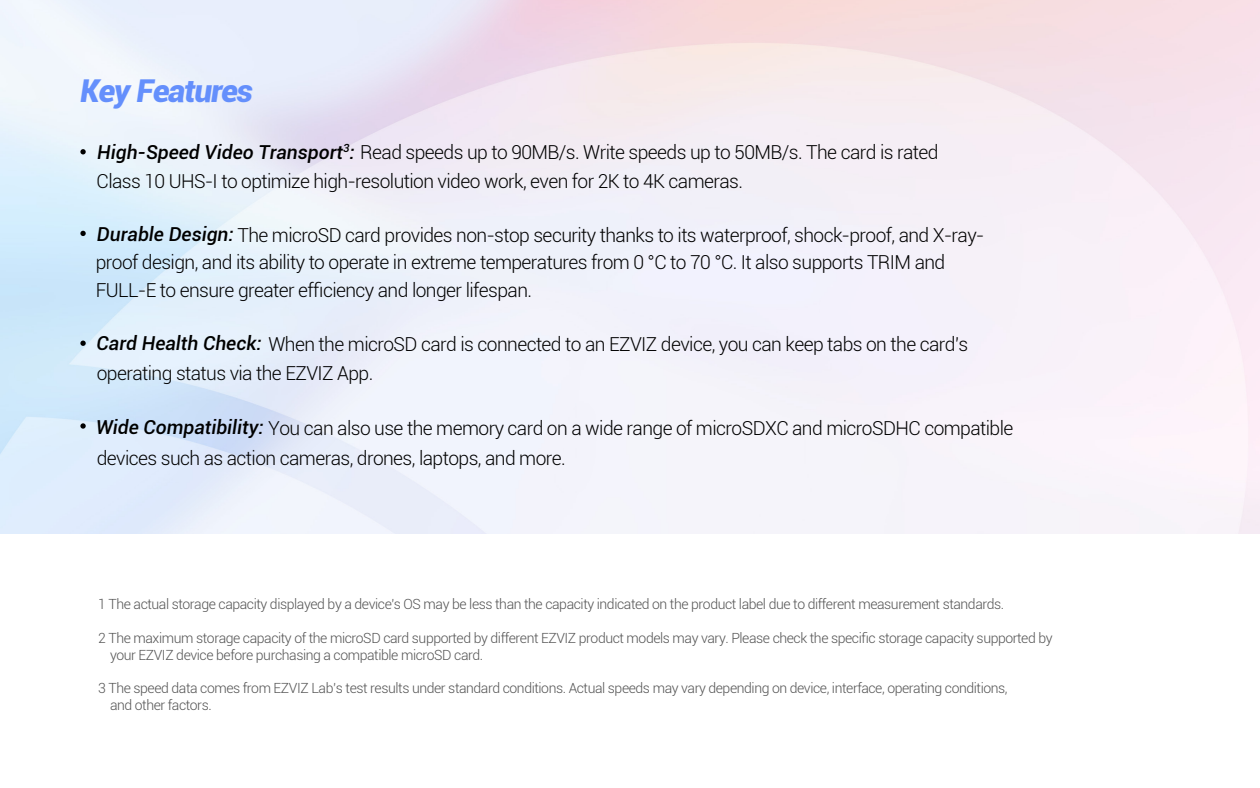
<style>
.page{position:relative;width:1260px;height:788px;background:#fff}
.page>*{position:absolute;margin:0;border:0;box-sizing:border-box;transform-origin:0 0}
.t1{font:italic 900 31.5px "Roboto";letter-spacing:-.03em;color:#648ffc}
.t2{font:300 19.25px/27.5px "Roboto";letter-spacing:-.03em;color:#000}
.t3{font:300 14px/16.8px "Roboto";letter-spacing:-.03em;color:#525252}
.s1{font-weight:500;font-style:italic}
</style>
<div class="page">
<img style="left:0;top:0;width:1260px;height:533px">
<svg style="left:80px;top:149px;width:6px;height:5px"></svg>
<svg style="left:80px;top:231px;width:6px;height:5px"></svg>
<svg style="left:80px;top:340px;width:6px;height:6px"></svg>
<svg style="left:80px;top:423px;width:6px;height:5px"></svg>
<h1 class="t1" style="left:80px;top:69px;width:174px">Key Features</h1>
<p class="t2" style="left:97px;top:137px;width:843px;line-height:29.1px"><span class="s1">High-Speed Video Transport</span><sup>3</sup><span class="s1">:</span> Read speeds up to 90MB/s. Write speeds up to 50MB/s. The card is rated<br>Class 10 UHS-I to optimize high-resolution video work, even for 2K to 4K cameras.</p>
<p class="t2" style="left:96px;top:221px;width:890px"><span class="s1">Durable Design:</span> The microSD card provides non-stop security thanks to its waterproof, shock-proof, and X-ray&shy;proof design, and its ability to operate in extreme temperatures from 0 °C to 70 °C. It also supports TRIM and<br>FULL-E to ensure greater efficiency and longer lifespan.</p>
<p class="t2" style="left:97px;top:329px;width:873px;line-height:28.9px"><span class="s1">Card Health Check:</span> When the microSD card is connected to an EZVIZ device, you can keep tabs on the card's operating status via the EZVIZ App.</p>
<p class="t2" style="left:96px;top:412px;width:919px;line-height:29.8px"><span class="s1">Wide Compatibility:</span> You can also use the memory card on a wide range of microSDXC and microSDHC compatible devices such as action cameras, drones, laptops, and more.</p>
<p class="t3" style="left:98px;top:595px;width:908px">1 The actual storage capacity displayed by a device's OS may be less than the capacity indicated on the product label due to different measurement standards.</p>
<p class="t3" style="left:110px;top:629px;width:944px;text-indent:-12px">2 The maximum storage capacity of the microSD card supported by different EZVIZ product models may vary. Please check the specific storage capacity supported by your EZVIZ device before purchasing a compatible microSD card.</p>
<p class="t3" style="left:110px;top:679px;width:899px;text-indent:-12px">3 The speed data comes from EZVIZ Lab’s test results under standard conditions. Actual speeds may vary depending on device, interface, operating conditions, and other factors.</p>
</div>
